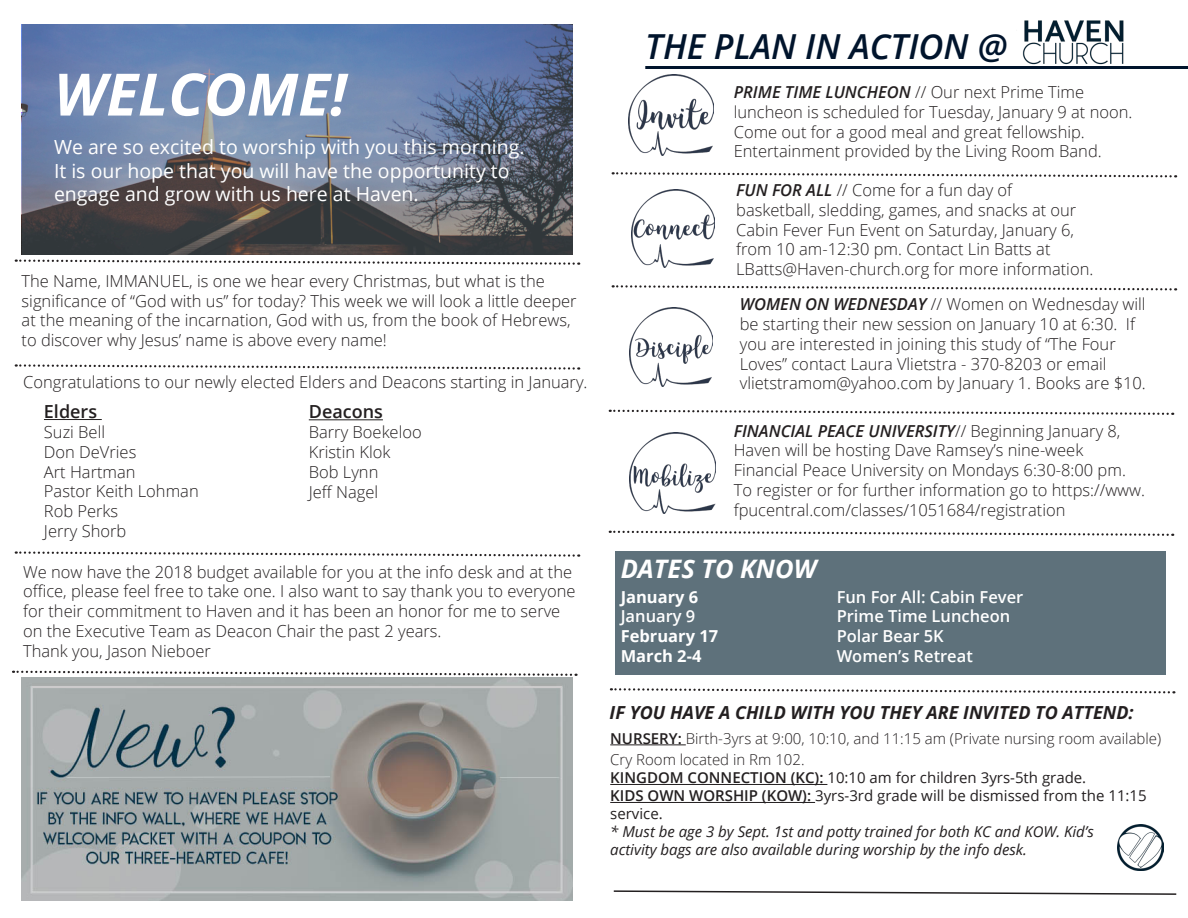
<style>
.page{position:relative;width:1188px;height:918px;background:#fff}
.page>*{position:absolute;margin:0;border:0;box-sizing:border-box;transform-origin:0 0}
.t1{font:italic 700 58.5px "Open Sans";color:#fff}
.t2{font:italic 600 34.5px "Open Sans";color:#00142c}
.t3{font:italic 700 25.5px "Open Sans";color:#fff}
.t4{font:19.5px/23.4px "Open Sans";color:#fff}
.t5{font:italic 700 18px "Open Sans";color:#231f20}
.t6{font:600 18px "Open Sans";color:#231f20}
.t7{font:300 16.5px/19.8px "Open Sans";color:#231f20}
.t8{font:600 16.5px "Open Sans";color:#fff}
.t9{font:700 16.5px "Open Sans";color:#fff}
.t10{font:15px/18px "Open Sans";color:#231f20}
.t11{font:italic 15px/18px "Open Sans";color:#231f20}
.t12{font:300 15px/21.6px "Open Sans";color:#231f20}
.s1{font-weight:600;font-style:italic}
.s2{font-weight:600}
</style>
<div class="page">
<img style="left:22px;top:677px;width:550px;height:224px">
<hr style="left:645px;top:66px;width:543px;height:3px;background:#00142c">
<img style="left:631px;top:189px;width:84px;height:79px">
<img style="left:629px;top:432px;width:86px;height:82px">
<img style="left:628px;top:75px;width:86px;height:81px">
<svg style="left:610px;top:530px;width:563px;height:6px"></svg>
<svg style="left:613px;top:890px;width:564px;height:5px"></svg>
<hr style="left:610px;top:745px;width:76px;height:1px;background:#231f20">
<hr style="left:610px;top:784px;width:217px;height:1px;background:#231f20">
<hr style="left:610px;top:802px;width:205px;height:1px;background:#231f20">
<svg style="left:16px;top:551px;width:563px;height:6px"></svg>
<div style="left:616px;top:551px;width:550px;height:123px;background:#5e717b"></div>
<svg style="left:16px;top:364px;width:563px;height:6px"></svg>
<svg style="left:613px;top:285px;width:563px;height:6px"></svg>
<svg style="left:22px;top:24px;width:550px;height:231px;background:#606e88"></svg>
<svg style="left:16px;top:259px;width:563px;height:6px"></svg>
<svg style="left:611px;top:688px;width:563px;height:6px"></svg>
<hr style="left:44px;top:419px;width:58px;height:1px;background:#231f20">
<hr style="left:309px;top:419px;width:74px;height:1px;background:#231f20">
<svg style="left:13px;top:670px;width:564px;height:6px"></svg>
<img style="left:1118px;top:824px;width:45px;height:47px">
<img style="left:1022px;top:20px;width:102px;height:45px">
<img style="left:629px;top:307px;width:84px;height:79px">
<svg style="left:610px;top:409px;width:563px;height:6px"></svg>
<svg style="left:613px;top:172px;width:563px;height:6px"></svg>
<p class="t1" style="left:54px;top:53px;width:294px">WELCOME!</p>
<p class="t4" style="left:54px;top:135px;width:472px">We are so excited to worship with you this morning.</p>
<p class="t4" style="left:54px;top:158px;width:457px">It is our hope that you will have the opportunity to engage and grow with us here at Haven.</p>
<p class="t7" style="left:22px;top:270px;width:557px">The Name, IMMANUEL, is one we hear every Christmas, but what is the significance of “God with us” for today? This week we will look a little deeper at the meaning of the incarnation, God with us, from the book of Hebrews, to discover why Jesus’ name is above every name!</p>
<p class="t7" style="left:23px;top:372px;width:566px">Congratulations to our newly elected Elders and Deacons starting in January.</p>
<p class="t6" style="left:44px;top:399px;width:55px">Elders</p>
<p class="t7" style="left:44px;top:422px;width:63px">Suzi Bell</p>
<p class="t7" style="left:44px;top:441px;width:94px">Don DeVries</p>
<p class="t7" style="left:44px;top:461px;width:93px">Art Hartman</p>
<p class="t7" style="left:44px;top:481px;width:156px">Pastor Keith Lohman</p>
<p class="t7" style="left:44px;top:501px;width:76px">Rob Perks</p>
<p class="t7" style="left:44px;top:521px;width:84px">Jerry Shorb</p>
<p class="t6" style="left:309px;top:400px;width:76px">Deacons</p>
<p class="t7" style="left:309px;top:422px;width:114px">Barry Boekeloo</p>
<p class="t7" style="left:309px;top:442px;width:83px">Kristin Klok</p>
<p class="t7" style="left:309px;top:462px;width:71px">Bob Lynn</p>
<p class="t7" style="left:309px;top:481px;width:71px">Jeff Nagel</p>
<p class="t7" style="left:23px;top:561px;width:554px">We now have the 2018 budget available for you at the info desk and at the office, please feel free to take one. I also want to say thank you to everyone for their commitment to Haven and it has been an honor for me to serve on the Executive Team as Deacon Chair the past 2 years.</p>
<p class="t7" style="left:23px;top:640px;width:189px">Thank you, Jason Nieboer</p>
<p class="t2" style="left:645px;top:23px;width:363px">THE PLAN IN ACTION @</p>
<p class="t7" style="left:734px;top:82px;width:352px"><span class="s1">PRIME TIME LUNCHEON</span> // Our next Prime Time</p>
<p class="t7" style="left:734px;top:101px;width:400px">luncheon is scheduled for Tuesday, January 9 at noon.<br>Come out for a good meal and great fellowship.</p>
<p class="t7" style="left:734px;top:141px;width:369px">Entertainment provided by the Living Room Band.</p>
<p class="t7" style="left:736px;top:180px;width:277px"><span class="s1">FUN FOR ALL</span> // Come for a fun day of</p>
<p class="t7" style="left:736px;top:199px;width:342px">basketball, sledding, games, and snacks at our</p>
<p class="t7" style="left:736px;top:219px;width:339px">Cabin Fever Fun Event on Saturday, January 6,</p>
<p class="t7" style="left:736px;top:239px;width:316px">from 10 am-12:30 pm. Contact Lin Batts at</p>
<p class="t7" style="left:736px;top:259px;width:359px">LBatts@Haven-church.org for more information.</p>
<p class="t7" style="left:740px;top:294px;width:407px"><span class="s1">WOMEN ON WEDNESDAY</span> // Women on Wednesday will be starting their new session on January 10 at 6:30. If you are interested in joining this study of “The Four Loves” contact Laura Vlietstra - 370-8203 or email</p>
<p class="t7" style="left:740px;top:373px;width:408px">vlietstramom@yahoo.com by January 1. Books are $10.</p>
<p class="t7" style="left:734px;top:420px;width:388px"><span class="s1">FINANCIAL PEACE UNIVERSITY</span>// Beginning January 8,<br>Haven will be hosting Dave Ramsey’s nine-week</p>
<p class="t7" style="left:734px;top:460px;width:394px">Financial Peace University on Mondays 6:30-8:00 pm.</p>
<p class="t7" style="left:734px;top:480px;width:413px">To register or for further information go to https://www. fpucentral.com/classes/1051684/registration</p>
<p class="t3" style="left:621px;top:551px;width:197px">DATES TO KNOW</p>
<p class="t9" style="left:621px;top:585px;width:79px">January 6</p>
<p class="t8" style="left:837px;top:585px;width:188px">Fun For All: Cabin Fever</p>
<p class="t8" style="left:621px;top:605px;width:76px">January 9</p>
<p class="t8" style="left:837px;top:605px;width:175px">Prime Time Luncheon</p>
<p class="t9" style="left:621px;top:625px;width:99px">February 17</p>
<p class="t8" style="left:837px;top:625px;width:109px">Polar Bear 5K</p>
<p class="t9" style="left:621px;top:644px;width:82px">March 2-4</p>
<p class="t8" style="left:837px;top:645px;width:138px">Women’s Retreat</p>
<p class="t5" style="left:610px;top:700px;width:526px">IF YOU HAVE A CHILD WITH YOU THEY ARE INVITED TO ATTEND:</p>
<p class="t12" style="left:610px;top:727px;width:553px"><span class="s2">NURSERY:</span> Birth-3yrs at 9:00, 10:10, and 11:15 am (Private nursing room available)<br>Cry Room located in Rm 102.</p>
<p class="t10" style="left:610px;top:769px;width:478px"><span class="s2">KINGDOM CONNECTION (KC):</span> 10:10 am for children 3yrs-5th grade.</p>
<p class="t10" style="left:610px;top:787px;width:538px"><span class="s2">KIDS OWN WORSHIP (KOW):</span> 3yrs-3rd grade will be dismissed from the 11:15 service.</p>
<p class="t11" style="left:610px;top:822px;width:485px">* Must be age 3 by Sept. 1st and potty trained for both KC and KOW. Kid’s activity bags are also available during worship by the info desk.</p>
</div>
